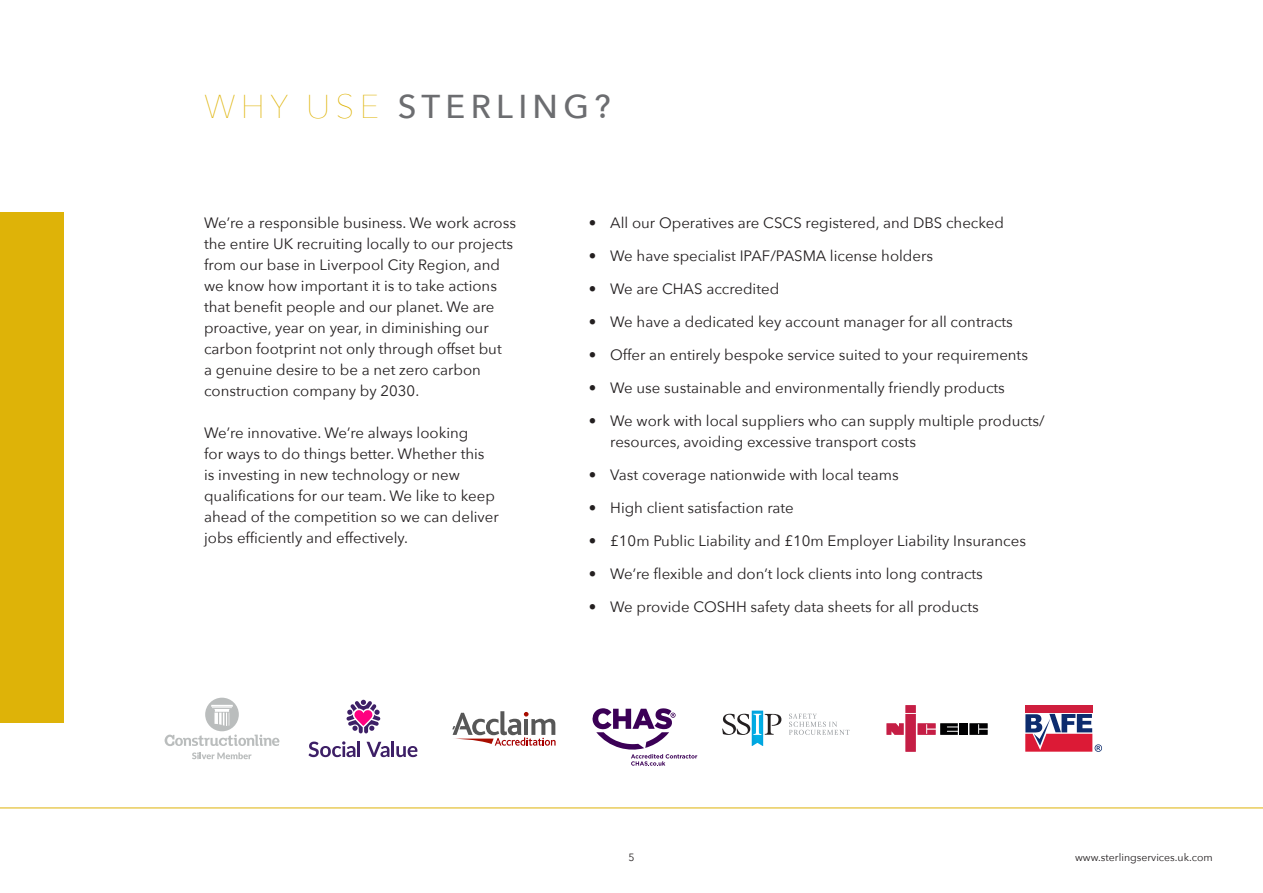
<style>
.page{position:relative;width:1263px;height:893px;background:#fff}
.page>*{position:absolute;margin:0;border:0;box-sizing:border-box;transform-origin:0 0}
.t1{font:500 33px "Avenir Next";letter-spacing:.16em;color:#6c6d70}
.t2{font:15px/21px "Avenir Next";color:#231f20}
.t3{font:10.5px "Avenir Next";color:#231f20}
.s1{font-weight:200;color:#deb308}
</style>
<div class="page">
<div style="left:0;top:213px;width:64px;height:510px;background:#deb308"></div>
<hr style="left:0;top:0;width:1px;height:893px;background:#6c6d70">
<hr style="left:0;top:807px;width:1263px;height:1px;background:#deb308">
<svg style="left:789px;top:714px;width:60px;height:21px"></svg>
<svg style="left:722px;top:711px;width:59px;height:35px"></svg>
<svg style="left:592px;top:708px;width:105px;height:58px"></svg>
<svg style="left:452px;top:711px;width:104px;height:35px"></svg>
<svg style="left:308px;top:741px;width:52px;height:16px"></svg>
<svg style="left:366px;top:741px;width:51px;height:16px"></svg>
<svg style="left:346px;top:700px;width:34px;height:33px"></svg>
<svg style="left:165px;top:698px;width:114px;height:48px"></svg>
<svg style="left:192px;top:752px;width:59px;height:7px"></svg>
<svg style="left:969px;top:723px;width:19px;height:12px"></svg>
<div style="left:959px;top:723px;width:9px;height:12px;background:#000001"></div>
<svg style="left:886px;top:705px;width:72px;height:47px"></svg>
<div style="left:1025px;top:705px;width:67px;height:7px;background:#cf1e3d"></div>
<svg style="left:1025px;top:714px;width:77px;height:38px"></svg>
<h1 class="t1" style="left:204px;top:78px;width:408px"><span class="s1">WHY USE</span> STERLING?</h1>
<p class="t2" style="left:204px;top:211px;width:313px">We’re a responsible business. We work across the entire UK recruiting locally to our projects from our base in Liverpool City Region, and we know how important it is to take actions that benefit people and our planet. We are proactive, year on year, in diminishing our carbon footprint not only through offset but<br>a genuine desire to be a net zero carbon construction company by 2030.</p>
<p class="t2" style="left:204px;top:421px;width:296px">We’re innovative. We’re always looking<br>for ways to do things better. Whether this<br>is investing in new technology or new qualifications for our team. We like to keep ahead of the competition so we can deliver jobs efficiently and effectively.</p>
<p class="t2" style="left:589px;top:211px;width:416px">• All our Operatives are CSCS registered, and DBS checked</p>
<p class="t2" style="left:589px;top:244px;width:346px">• We have specialist IPAF/PASMA license holders</p>
<p class="t2" style="left:589px;top:277px;width:192px">• We are CHAS accredited</p>
<p class="t2" style="left:589px;top:310px;width:425px">• We have a dedicated key account manager for all contracts</p>
<p class="t2" style="left:589px;top:343px;width:441px">• Offer an entirely bespoke service suited to your requirements</p>
<p class="t2" style="left:589px;top:376px;width:417px">• We use sustainable and environmentally friendly products</p>
<p class="t2" style="left:610px;top:409px;width:436px;text-indent:-21px">• We work with local suppliers who can supply multiple products/ resources, avoiding excessive transport costs</p>
<p class="t2" style="left:589px;top:463px;width:311px">• Vast coverage nationwide with local teams</p>
<p class="t2" style="left:589px;top:496px;width:206px">• High client satisfaction rate</p>
<p class="t2" style="left:589px;top:529px;width:438px">• £10m Public Liability and £10m Employer Liability Insurances</p>
<p class="t2" style="left:589px;top:562px;width:395px">• We’re flexible and don’t lock clients into long contracts</p>
<p class="t2" style="left:589px;top:595px;width:391px">• We provide COSHH safety data sheets for all products</p>
<p class="t3" style="left:628px;top:848px;width:8px">5</p>
<p class="t3" style="left:1075px;top:848px;width:139px">www.sterlingservices.uk.com</p>
</div>
